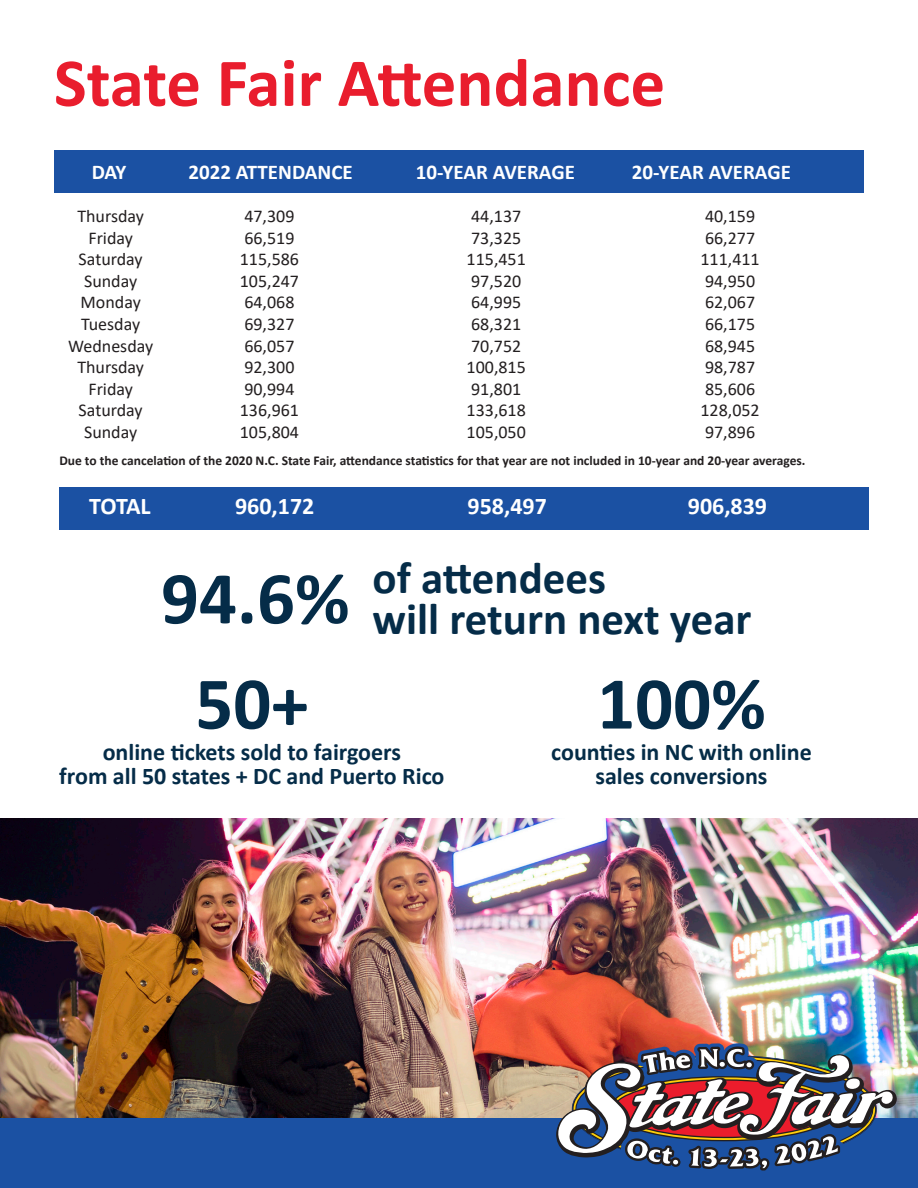
<style>
.page{position:relative;width:918px;height:1188px;background:#fff}
.page>*{position:absolute;margin:0;border:0;box-sizing:border-box;transform-origin:0 0}
.t1{font:700 75px "Calibri";color:#052c48}
.t2{font:700 69px "Calibri";color:#e91d2d}
.t3{font:700 45px "Calibri";color:#052c48}
.t4{font:700 24px/24px "Calibri";color:#052c48;text-align:center}
.t5{font:700 24px/24px "Calibri";color:#052c47;text-align:center}
.t6{font:700 24px "Calibri";color:#fff}
.t7{font:700 21px "Calibri";color:#fff}
.t8{font:18px/21.6px "Calibri";color:#231f20;text-align:center}
.t9{font:700 13.5px "Calibri";color:#231f20}
</style>
<div class="page">
<img style="left:0;top:819px;width:918px;height:300px">
<div style="left:0;top:1119px;width:918px;height:69px;background:#1b51a3"></div>
<div style="left:54px;top:150px;width:810px;height:43px;background:#1b51a3"></div>
<div style="left:59px;top:487px;width:810px;height:43px;background:#1b51a3"></div>
<img style="left:556px;top:1043px;width:341px;height:128px">
<div style="left:769px;top:1154px;width:7px;height:7px;border:1px solid #1b51a3;border-radius:50%"></div>
<p class="t2" style="left:54px;top:34px;width:613px">State Fair Attendance</p>
<p class="t7" style="left:92px;top:157px;width:36px">DAY</p>
<p class="t7" style="left:189px;top:157px;width:166px">2022 ATTENDANCE</p>
<p class="t7" style="left:416px;top:157px;width:161px">10-YEAR AVERAGE</p>
<p class="t7" style="left:632px;top:157px;width:161px">20-YEAR AVERAGE</p>
<p class="t8" style="left:68px;top:205px;width:87px">Thursday<br>Friday<br>Saturday<br>Sunday<br>Monday<br>Tuesday<br>Wednesday</p>
<p class="t8" style="left:77px;top:356px;width:68px">Thursday<br>Friday</p>
<p class="t8" style="left:79px;top:399px;width:66px">Saturday</p>
<p class="t8" style="left:84px;top:421px;width:55px">Sunday</p>
<p class="t8" style="left:244px;top:205px;width:52px">47,309</p>
<p class="t8" style="left:244px;top:226px;width:52px">66,519</p>
<p class="t8" style="left:240px;top:248px;width:61px">115,586</p>
<p class="t8" style="left:240px;top:270px;width:61px">105,247</p>
<p class="t8" style="left:244px;top:291px;width:52px">64,068</p>
<p class="t8" style="left:244px;top:313px;width:52px">69,327</p>
<p class="t8" style="left:244px;top:334px;width:52px">66,057</p>
<p class="t8" style="left:244px;top:356px;width:52px">92,300</p>
<p class="t8" style="left:244px;top:378px;width:52px">90,994</p>
<p class="t8" style="left:240px;top:399px;width:61px">136,961</p>
<p class="t8" style="left:240px;top:421px;width:61px">105,804</p>
<p class="t8" style="left:467px;top:205px;width:61px;text-align:left">44,137<br>73,325<br>115,451<br>97,520<br>64,995<br>68,321<br>70,752<br>100,815<br>91,801<br>133,618<br>105,050</p>
<p class="t8" style="left:700px;top:205px;width:61px;text-align:left">40,159<br>66,277<br>111,411<br>94,950<br>62,067<br>66,175<br>68,945<br>98,787<br>85,606<br>128,052<br>97,896</p>
<p class="t9" style="left:59px;top:451px;width:748px">Due to the cancelation of the 2020 N.C. State Fair, attendance statistics for that year are not included in 10-year and 20-year averages.</p>
<p class="t6" style="left:89px;top:489px;width:63px">TOTAL</p>
<p class="t6" style="left:235px;top:489px;width:81px">960,172</p>
<p class="t6" style="left:468px;top:489px;width:81px">958,497</p>
<p class="t6" style="left:688px;top:489px;width:81px">906,839</p>
<p class="t1" style="left:161px;top:545px;width:190px">94.6%</p>
<p class="t3" style="left:373px;top:546px;width:235px">of attendees</p>
<p class="t3" style="left:373px;top:587px;width:380px">will return next year</p>
<p class="t1" style="left:195px;top:651px;width:115px">50+</p>
<p class="t4" style="left:59px;top:740px;width:387px">online tickets sold to fairgoers<br>from all 50 states + DC and Puerto Rico</p>
<p class="t1" style="left:597px;top:651px;width:170px">100%</p>
<p class="t5" style="left:551px;top:740px;width:262px">counties in NC with online sales conversions</p>
</div>
